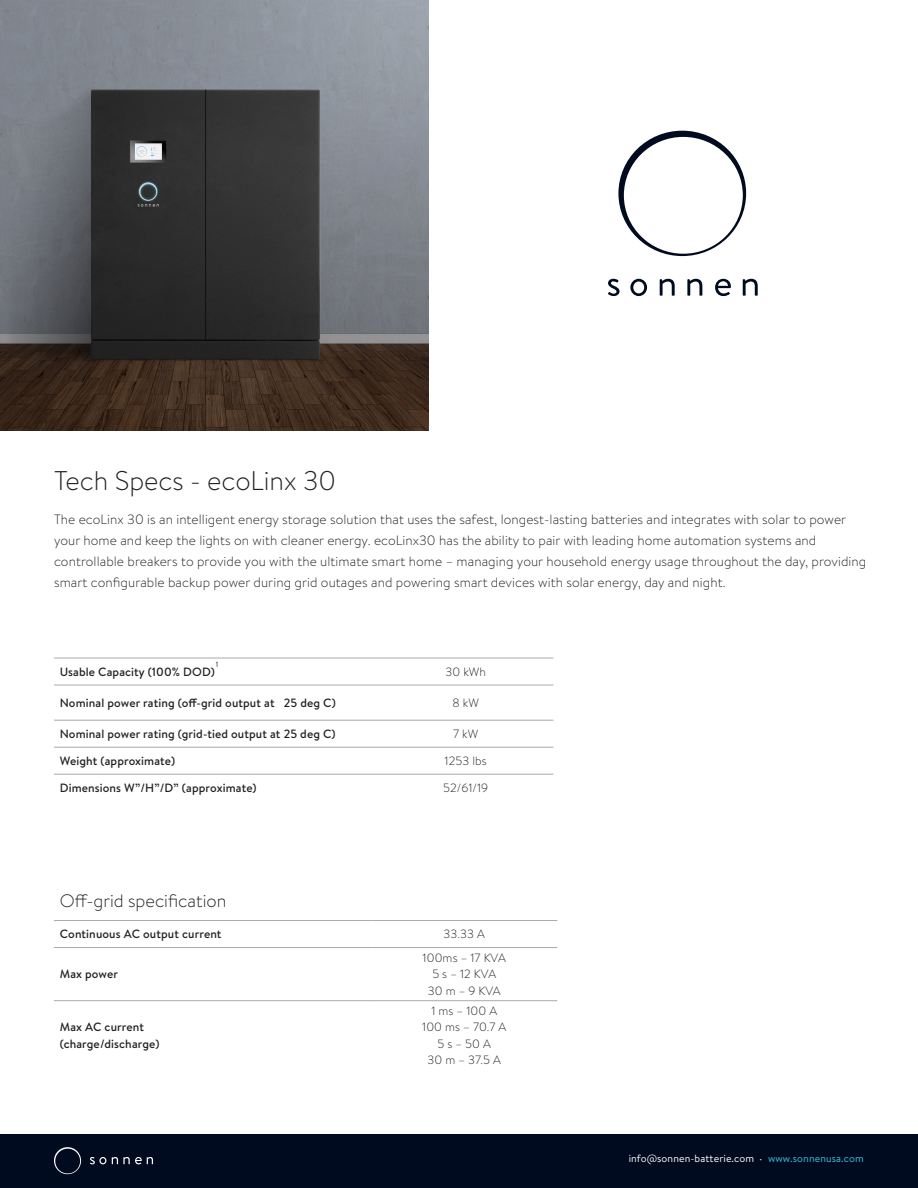
<style>
.page{position:relative;width:918px;height:1188px;background:#fff}
.page>*{position:absolute;margin:0;border:0;box-sizing:border-box;transform-origin:0 0}
.t1{font:300 27px "Brandon Text";color:#231f20}
.t2{font:300 18px "Brandon Text";color:#231f20}
.t3{font:300 13.5px/21px "Brandon Text";letter-spacing:.005em;color:#231f20}
.t4{font:500 12px "Brandon Text";letter-spacing:.01em;color:#231f20}
.t5{font:300 12px "Brandon Text";letter-spacing:.01em;color:#231f20}
.t6{font:10.5px "Brandon Text";letter-spacing:.01em;color:#fff}
.t7{font:7.5px "Brandon Text";color:#231f20}
.s1{font-weight:300;font-size:9px}
.s2{color:#37c2dc}
</style>
<div class="page">
<svg style="left:608px;top:279px;width:12px;height:17px"></svg>
<svg style="left:630px;top:279px;width:17px;height:17px"></svg>
<svg style="left:660px;top:279px;width:15px;height:17px"></svg>
<svg style="left:687px;top:279px;width:15px;height:17px"></svg>
<svg style="left:715px;top:279px;width:16px;height:17px"></svg>
<svg style="left:743px;top:279px;width:15px;height:17px"></svg>
<svg style="left:618px;top:131px;width:128px;height:125px"></svg>
<hr style="left:54px;top:658px;width:324px;height:1px;background:#a8a9ad">
<hr style="left:378px;top:658px;width:176px;height:1px;background:#a8a9ad">
<hr style="left:54px;top:685px;width:324px;height:1px;background:#a8a9ad">
<hr style="left:378px;top:685px;width:176px;height:1px;background:#a8a9ad">
<hr style="left:54px;top:720px;width:324px;height:1px;background:#a8a9ad">
<hr style="left:378px;top:720px;width:176px;height:1px;background:#a8a9ad">
<hr style="left:54px;top:747px;width:324px;height:1px;background:#a8a9ad">
<hr style="left:378px;top:747px;width:176px;height:1px;background:#a8a9ad">
<hr style="left:54px;top:774px;width:324px;height:1px;background:#a8a9ad">
<hr style="left:378px;top:774px;width:176px;height:1px;background:#a8a9ad">
<hr style="left:54px;top:920px;width:317px;height:1px;background:#a8a9ad">
<hr style="left:371px;top:920px;width:186px;height:1px;background:#a8a9ad">
<hr style="left:54px;top:947px;width:317px;height:1px;background:#a8a9ad">
<hr style="left:371px;top:947px;width:186px;height:1px;background:#a8a9ad">
<hr style="left:54px;top:1000px;width:317px;height:1px;background:#a8a9ad">
<hr style="left:371px;top:1000px;width:186px;height:1px;background:#a8a9ad">
<div style="left:0;top:1134px;width:918px;height:54px;background:#000b20"></div>
<svg style="left:90px;top:1157px;width:16px;height:7px"></svg>
<svg style="left:112px;top:1157px;width:41px;height:7px"></svg>
<svg style="left:54px;top:1147px;width:27px;height:27px"></svg>
<img style="left:0;top:0;width:429px;height:431px">
<p class="t1" style="left:54px;top:462px;width:283px">Tech Specs - ecoLinx 30</p>
<p class="t3" style="left:54px;top:508px;width:814px">The ecoLinx 30 is an intelligent energy storage solution that uses the safest, longest-lasting batteries and integrates with solar to power your home and keep the lights on with cleaner energy. ecoLinx30 has the ability to pair with leading home automation systems and controllable breakers to provide you with the ultimate smart home – managing your household energy usage throughout the day, providing smart configurable backup power during grid outages and powering smart devices with solar energy, day and night.</p>
<p class="t7" style="left:216px;top:660px;width:4px">1</p>
<p class="t4" style="left:60px;top:663px;width:157px">Usable Capacity (100% DOD)</p>
<p class="t5" style="left:445px;top:663px;width:42px">30 kWh</p>
<p class="t4" style="left:60px;top:694px;width:277px">Nominal power rating (off-grid output at 25 deg C)</p>
<p class="t5" style="left:453px;top:694px;width:28px">8 kW</p>
<p class="t4" style="left:60px;top:725px;width:277px">Nominal power rating (grid-tied output at 25 deg C)</p>
<p class="t5" style="left:453px;top:726px;width:27px">7 kW</p>
<p class="t4" style="left:60px;top:752px;width:117px">Weight (approximate)</p>
<p class="t5" style="left:445px;top:753px;width:44px">1253 lbs</p>
<p class="t4" style="left:60px;top:779px;width:198px">Dimensions W”/H”/D” (approximate)</p>
<p class="t5" style="left:443px;top:780px;width:46px">52/61/19</p>
<p class="t2" style="left:60px;top:889px;width:168px">Off-grid specification</p>
<p class="t4" style="left:60px;top:926px;width:163px">Continuous AC output current</p>
<p class="t5" style="left:444px;top:926px;width:43px">33.33 A</p>
<p class="t4" style="left:60px;top:966px;width:60px">Max power</p>
<p class="t5" style="left:423px;top:949px;width:85px">100ms – 17 KVA</p>
<p class="t5" style="left:432px;top:966px;width:65px">5 s – 12 KVA</p>
<p class="t5" style="left:428px;top:982px;width:74px">30 m – 9 KVA</p>
<p class="t4" style="left:60px;top:1019px;width:86px">Max AC current</p>
<p class="t4" style="left:60px;top:1036px;width:101px">(charge/discharge)</p>
<p class="t5" style="left:431px;top:1003px;width:67px">1 ms – 100 A</p>
<p class="t5" style="left:422px;top:1019px;width:86px">100 ms – 70.7 A</p>
<p class="t5" style="left:438px;top:1036px;width:55px">5 s – 50 A</p>
<p class="t5" style="left:428px;top:1052px;width:75px">30 m – 37.5 A</p>
<p class="t6" style="left:629px;top:1151px;width:237px">info@sonnen-batterie.com <span class="s1">•</span> <span class="s2">www.sonnenusa.com</span></p>
</div>
